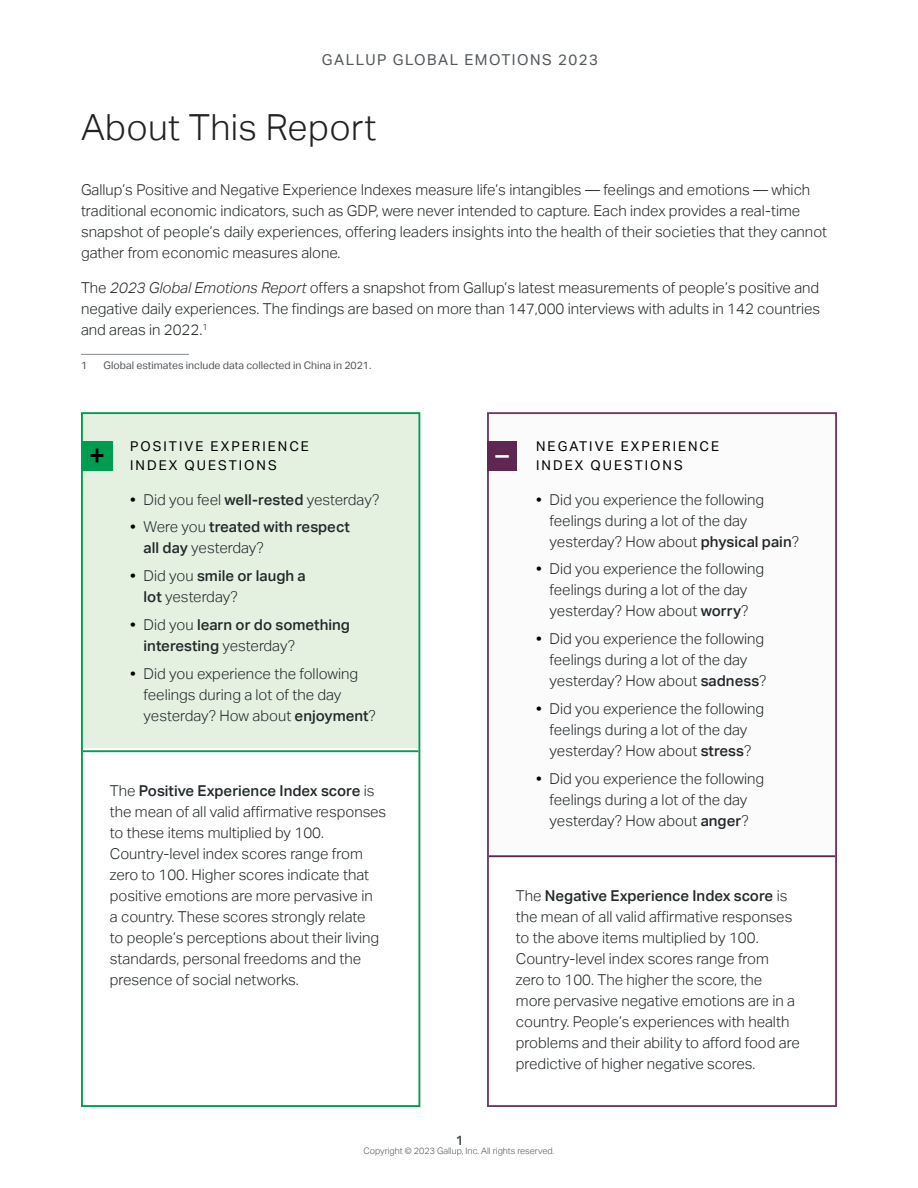
<style>
.page{position:relative;width:918px;height:1188px;background:#fff}
.page>*{position:absolute;margin:0;border:0;box-sizing:border-box;transform-origin:0 0}
.page_header{font:300 36px "Aktiv Grotesk";letter-spacing:.01em;color:#212223}
.t1{font:500 27px "Aktiv Grotesk";color:#000}
.t2{font:500 27px "Aktiv Grotesk";color:#fff}
.body{font:300 15px/21px "Aktiv Grotesk";color:#23282a}
.t3{font:500 15px/21px "Aktiv Grotesk";color:#23282a}
.t4{font:15px "Aktiv Grotesk";letter-spacing:.1em;color:#52575a}
.body_caps{font:13.5px/19.5px "Aktiv Grotesk";letter-spacing:.15em;color:#000}
.t5{font:700 13.5px "Aktiv Grotesk";color:#52575a}
.footnote_hanging_ind{font:10.5px "Aktiv Grotesk";color:#52575a}
.t6{font:300 9px "Aktiv Grotesk";color:#52575a}
.s1{font-style:italic}
.s2{font-weight:500;color:#000}
.s3{font-weight:500}
.s4{color:#000}
.s5{font-weight:300}
</style>
<div class="page">
<hr style="left:81px;top:354px;width:108px;height:1px;background:#878b8d">
<div style="left:83px;top:414px;width:335px;height:87px;background:#e4f1e1"></div>
<div style="left:83px;top:495px;width:335px;height:85px;background:#e4f1e1"></div>
<div style="left:83px;top:543px;width:335px;height:86px;background:#e4f1e1"></div>
<div style="left:83px;top:592px;width:335px;height:86px;background:#e4f1e1"></div>
<div style="left:83px;top:641px;width:335px;height:107px;background:#e4f1e1"></div>
<hr style="left:83px;top:750px;width:335px;height:2px;background:#009c4f">
<div style="left:81px;top:412px;width:339px;height:695px;border:2px solid #009c4f"></div>
<div style="left:82px;top:441px;width:31px;height:30px;background:#009c4f"></div>
<div style="left:489px;top:414px;width:346px;height:87px;background:#fbfbfb"></div>
<div style="left:489px;top:467px;width:346px;height:107px;background:#fbfbfb"></div>
<div style="left:489px;top:537px;width:346px;height:106px;background:#fbfbfb"></div>
<div style="left:489px;top:606px;width:346px;height:107px;background:#fbfbfb"></div>
<div style="left:489px;top:676px;width:346px;height:107px;background:#fbfbfb"></div>
<div style="left:489px;top:746px;width:346px;height:107px;background:#fbfbfb"></div>
<hr style="left:489px;top:855px;width:346px;height:2px;background:#5e2751">
<div style="left:487px;top:412px;width:350px;height:695px;border:2px solid #6d3b61"></div>
<div style="left:487px;top:441px;width:30px;height:30px;background:#5e2751"></div>
<p class="t4" style="left:322px;top:51px;width:179px">Gallup Glo bal Emotions</p>
<p class="t4" style="left:558px;top:51px;width:42px">2023</p>
<h2 class="page_header" style="left:81px;top:107px;width:297px">About This Report</h2>
<p class="body" style="left:81px;top:180px;width:748px">Gallup’s Positive and Negative Experience Indexes measure life’s intangibles — feelings and emotions — which traditional economic indicators, such as GDP, were never intended to capture. Each index provides a real-time snapshot of people’s daily experiences, offering leaders insights into the health of their societies that they cannot gather from economic measures alone.</p>
<p class="body" style="left:81px;top:277px;width:741px;text-align:justify">The <span class="s1">2023 Global Emotions Report</span> offers a snapshot from Gallup’s latest measurements of people’s positive and negative daily experiences. The findings are based on more than 147,000 interviews with adults in 142 countries and areas in 2022.<sup>1</sup></p>
<p class="footnote_hanging_ind" style="left:81px;top:360px;width:8px">1</p>
<p class="footnote_hanging_ind" style="left:104px;top:360px;width:269px">Global estimates include data collected in China in 2021.</p>
<h2 class="t1" style="left:89px;top:440px;width:17px">+</h2>
<p class="body_caps" style="left:536px;top:436px;width:185px">NEGATIVE EXPERIENCE<br>INDEX QUESTIONS</p>
<p class="body" style="left:550px;top:489px;width:251px;text-indent:-14px"><span class="s2">•</span> Did you experience the following feelings during a lot of the day yesterday? How about <span class="s3">physical pain</span>?</p>
<p class="body" style="left:536px;top:559px;width:230px;text-align:center"><span class="s2">•</span> Did you experience the following feelings during a lot of the day yesterday? How about <span class="s3">worry</span>?</p>
<p class="body" style="left:550px;top:629px;width:219px;text-indent:-14px"><span class="s2">•</span> Did you experience the following feelings during a lot of the day yesterday? How about <span class="s3">sadness</span>?</p>
<p class="body" style="left:536px;top:698px;width:230px;text-align:center"><span class="s2">•</span> Did you experience the following feelings during a lot of the day yesterday? How about <span class="s3">stress</span>?</p>
<p class="body" style="left:536px;top:768px;width:230px;text-align:center"><span class="s2">•</span> Did you experience the following feelings during a lot of the day yesterday? How about <span class="s3">anger</span>?</p>
<p class="body_caps" style="left:130px;top:436px;width:180px">POSITIVE EXPERIENCE<br>INDEX QUESTIONS</p>
<p class="body" style="left:130px;top:489px;width:251px"><span class="s2">•</span> Did you feel <span class="s3">well-rested</span> yesterday?</p>
<p class="t3" style="left:144px;top:517px;width:208px;text-indent:-14px"><span class="s4">•</span> <span class="s5">Were you</span> treated with respect all day <span class="s5">yesterday?</span></p>
<p class="body" style="left:144px;top:566px;width:164px;text-indent:-14px"><span class="s2">•</span> Did you <span class="s3">smile or laugh a lot</span> yesterday?</p>
<p class="t3" style="left:144px;top:614px;width:208px;text-indent:-14px"><span class="s4">•</span> <span class="s5">Did you</span> learn or do something interesting <span class="s5">yesterday?</span></p>
<p class="body" style="left:144px;top:663px;width:234px;text-indent:-14px"><span class="s2">•</span> Did you experience the following feelings during a lot of the day yesterday? How about <span class="s3">enjoyment</span>?</p>
<h2 class="t2" style="left:495px;top:439px;width:15px">–</h2>
<p class="body" style="left:110px;top:780px;width:278px">The <span class="s3">Positive Experience Index score</span> is the mean of all valid affirmative responses to these items multiplied by 100.<br>Country‑level index scores range from zero to 100. Higher scores indicate that positive emotions are more pervasive in<br>a country. These scores strongly relate<br>to people’s perceptions about their living standards, personal freedoms and the presence of social networks.</p>
<p class="body" style="left:516px;top:885px;width:285px">The <span class="s3">Negative Experience Index score</span> is the mean of all valid affirmative responses to the above items multiplied by 100.<br>Country-level index scores range from zero to 100. The higher the score, the more pervasive negative emotions are in a country. People’s experiences with health problems and their ability to afford food are predictive of higher negative scores.</p>
<p class="t5" style="left:455px;top:1132px;width:9px">1</p>
<p class="t6" style="left:363px;top:1146px;width:193px">Copyright © 2023 Gallup, Inc. All rights reserved.</p>
</div>
